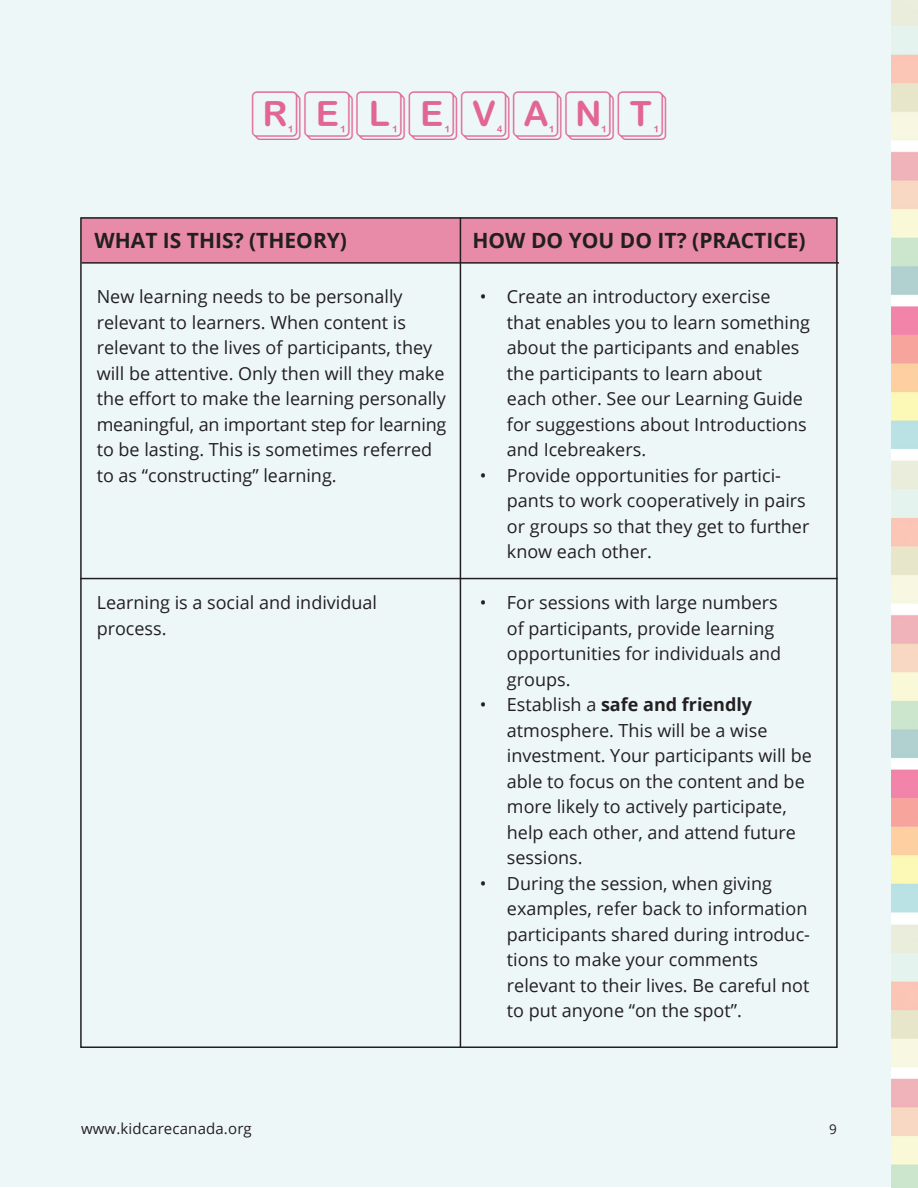
<style>
.page{position:relative;width:918px;height:1188px;background:#fff}
.page>*{position:absolute;margin:0;border:0;box-sizing:border-box;transform-origin:0 0}
.t1{font:48px "Scramble";color:#e26692}
.t2{font:700 21px "Open Sans";color:#231f20}
.t3{font:18px/25.5px "Open Sans";color:#231f20}
.t4{font:15px "Open Sans";letter-spacing:.01em;color:#231f20}
.t5{font:13.5px "Open Sans";color:#231f20}
.s1{font-weight:700}
</style>
<div class="page">
<div style="left:1px;top:1px;width:916px;height:1186px;background:#edf7f8"></div>
<img style="left:891px;top:0;width:27px;height:1188px">
<div style="left:81px;top:217px;width:756px;height:46px;background:#e88ba8"></div>
<hr style="left:80px;top:578px;width:758px;height:1px;background:#231f20">
<hr style="left:82px;top:262px;width:757px;height:2px;background:#231f20">
<hr style="left:460px;top:217px;width:1px;height:831px;background:#231f20">
<h1 class="t1" style="left:251px;top:93px;width:419px">RELEVANT</h1>
<p class="t2" style="left:94px;top:226px;width:254px">WHAT IS THIS? (THEORY)</p>
<p class="t2" style="left:472px;top:226px;width:335px">HOW DO YOU DO IT? (PRACTICE)</p>
<p class="t3" style="left:97px;top:283px;width:351px">New learning needs to be personally relevant to learners. When content is relevant to the lives of participants, they will be attentive. Only then will they make the effort to make the learning personally meaningful, an important step for learning to be lasting. This is sometimes referred to as “constructing” learning.</p>
<p class="t3" style="left:97px;top:589px;width:282px">Learning is a social and individual process.</p>
<p class="t3" style="left:507px;top:283px;width:305px;text-indent:-27px">• Create an introductory exercise<br>that enables you to learn something about the participants and enables the participants to learn about<br>each other. See our Learning Guide for suggestions about Introductions and Icebreakers.</p>
<p class="t3" style="left:507px;top:462px;width:304px;text-indent:-27px">• Provide opportunities for partici&shy;pants to work cooperatively in pairs or groups so that they get to further know each other.</p>
<p class="t3" style="left:507px;top:590px;width:276px;text-indent:-27px">• For sessions with large numbers of participants, provide learning opportunities for individuals and groups.</p>
<p class="t3" style="left:507px;top:692px;width:307px;text-indent:-27px">• Establish a <span class="s1">safe and friendly </span>atmosphere. This will be a wise investment. Your participants will be able to focus on the content and be more likely to actively participate, help each other, and attend future sessions.</p>
<p class="t3" style="left:507px;top:870px;width:305px;text-indent:-27px">• During the session, when giving examples, refer back to information participants shared during introduc&shy;tions to make your comments relevant to their lives. Be careful not to put anyone “on the spot”.</p>
<p class="t4" style="left:81px;top:1118px;width:172px">www.kidcarecanada.org</p>
<p class="t5" style="left:829px;top:1120px;width:9px">9</p>
</div>
